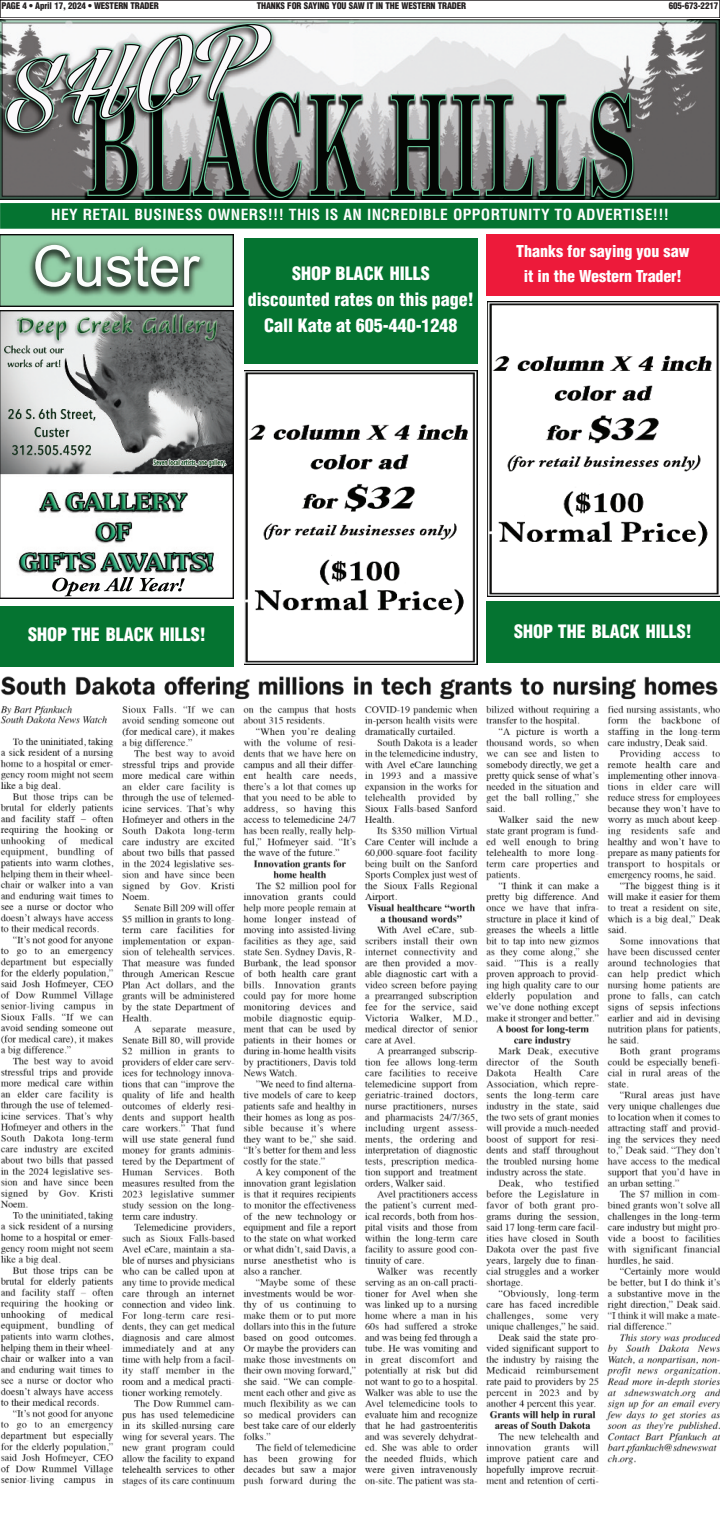
<style>
.page{position:relative;width:720px;height:1521px;background:#fff}
.page>*{position:absolute;margin:0;border:0;box-sizing:border-box;transform-origin:0 0}
.t1{font:900 condensed 18px/26px "Helvetica";color:#fff;text-align:center}
.t2{font:900 condensed 16px/25px "Helvetica";color:#fff;text-align:center}
.t3{font:700 condensed 15px "Helvetica";letter-spacing:.025em;color:#fff}
.t4{font:900 condensed 9px "Helvetica";letter-spacing:-.015em;color:#231f20}
</style>
<div class="page">
<div style="left:0;top:0;width:720px;height:18px;border:1px solid #231f20"></div>
<div style="left:0;top:203px;width:720px;height:26px;background:#057431"></div>
<div style="left:0;top:606px;width:234px;height:60px;background:#057431"></div>
<div style="left:486px;top:602px;width:234px;height:61px;background:#057431"></div>
<div style="left:244px;top:238px;width:234px;height:126px;background:#057431"></div>
<div style="left:486px;top:234px;width:233px;height:61px;background:#ed1a3a"></div>
<img style="left:0;top:234px;width:234px;height:72px">
<img style="left:35px;top:245px;width:165px;height:42px">
<svg style="left:0;top:310px;width:234px;height:288px"></svg>
<img style="left:244px;top:370px;width:233px;height:295px">
<img style="left:488px;top:301px;width:232px;height:295px">
<img style="left:0;top:19px;width:719px;height:180px">
<img style="left:87px;top:92px;width:360px;height:106px">
<img style="left:256px;top:93px;width:376px;height:104px">
<img style="left:5px;top:47px;width:109px;height:86px">
<img style="left:6px;top:44px;width:132px;height:88px">
<img style="left:7px;top:45px;width:132px;height:86px">
<img style="left:1px;top:676px;width:719px;height:811px">
<p class="t4" style="left:2px;top:1px;width:159px">PAGE 4 • April 17, 2024 • WESTERN TRADER</p>
<p class="t4" style="left:257px;top:1px;width:211px">THANKS FOR SAYING YOU SAW IT IN THE WESTERN TRADER</p>
<p class="t4" style="left:669px;top:1px;width:51px">605-673-2217</p>
<p class="t3" style="left:51px;top:206px;width:619px">HEY RETAIL BUSINESS OWNERS!!! THIS IS AN INCREDIBLE OPPORTUNITY TO ADVERTISE!!!</p>
<p class="t1" style="left:248px;top:261px;width:227px">SHOP BLACK HILLS<br>discounted rates on this page!<br>Call Kate at 605-440-1248</p>
<p class="t2" style="left:516px;top:239px;width:175px">Thanks for saying you saw it in the Western Trader!</p>
<p class="t1" style="left:28px;top:622px;width:179px">SHOP THE BLACK HILLS!</p>
<p class="t1" style="left:514px;top:618px;width:179px">SHOP THE BLACK HILLS!</p>
</div>
